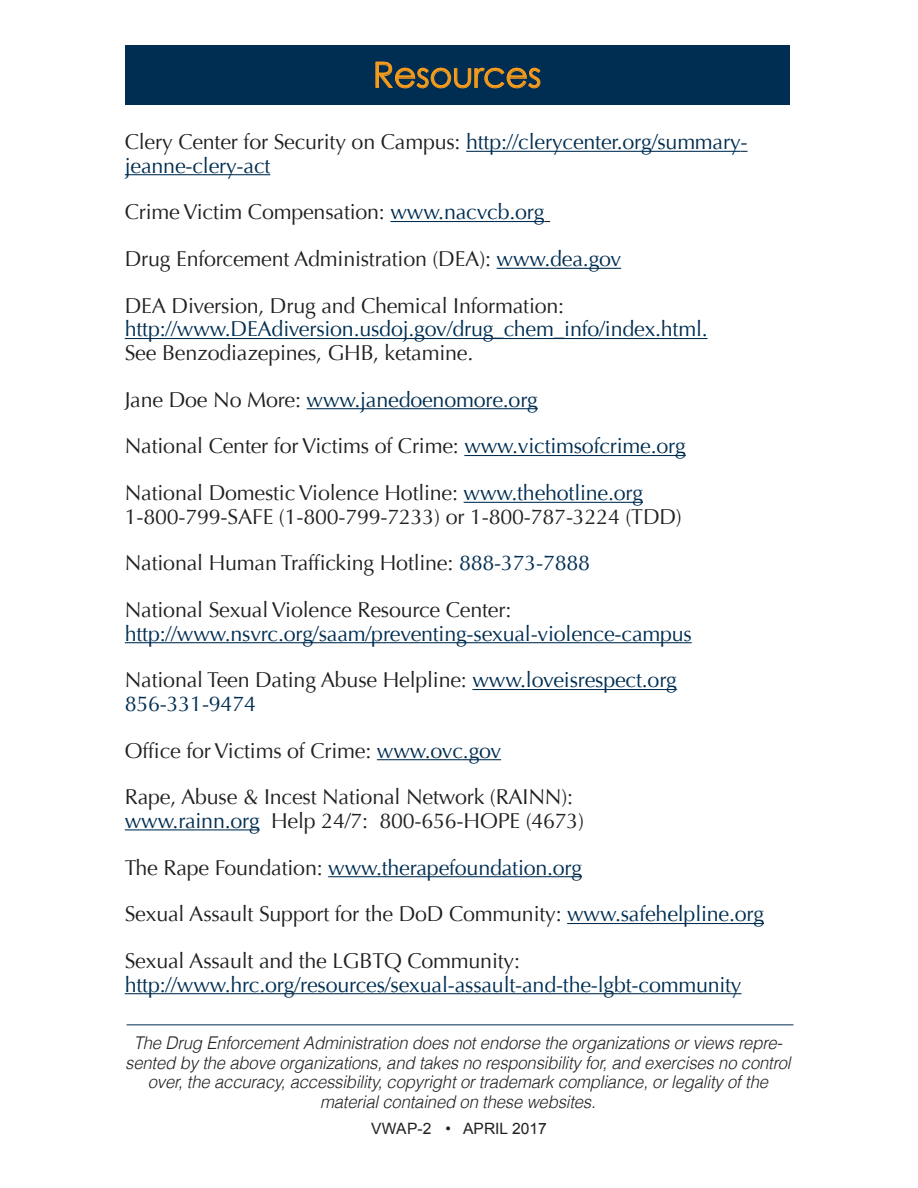
<style>
.page{position:relative;width:918px;height:1188px;background:#fff}
.page>*{position:absolute;margin:0;border:0;box-sizing:border-box;transform-origin:0 0}
.t1{font:35.1px "Century Gothic";letter-spacing:-.01em;color:#f89c1c}
.t2{font:21.45px/23.4px "Optima";letter-spacing:-.01em;color:#231f20}
.t3{font:21.45px/23.4px "Optima";letter-spacing:-.01em;color:#002e52}
.t4{font:italic 300 17.55px/19.5px "Helvetica";letter-spacing:-.01em;color:#231f20;text-align:center;scale:.95 1}
.t5{font:15.6px "Arial";color:#231f20}
.s1{color:#231f20}
.s2{color:#002e52}
</style>
<div class="page">
<hr style="left:466px;top:151px;width:275px;height:1px;background:#002e52">
<hr style="left:125px;top:174px;width:145px;height:1px;background:#002e52">
<hr style="left:390px;top:221px;width:154px;height:1px;background:#002e52">
<hr style="left:497px;top:268px;width:124px;height:1px;background:#002e52">
<hr style="left:125px;top:338px;width:583px;height:1px;background:#002e52">
<hr style="left:307px;top:408px;width:231px;height:1px;background:#002e52">
<hr style="left:464px;top:455px;width:222px;height:1px;background:#002e52">
<hr style="left:464px;top:502px;width:179px;height:1px;background:#002e52">
<hr style="left:125px;top:642px;width:567px;height:1px;background:#002e52">
<hr style="left:472px;top:689px;width:205px;height:1px;background:#002e52">
<hr style="left:377px;top:759px;width:124px;height:1px;background:#002e52">
<hr style="left:125px;top:829px;width:135px;height:1px;background:#002e52">
<hr style="left:328px;top:876px;width:254px;height:1px;background:#002e52">
<hr style="left:567px;top:923px;width:197px;height:1px;background:#002e52">
<hr style="left:125px;top:993px;width:616px;height:1px;background:#002e52">
<hr style="left:127px;top:1024px;width:666px;height:1px;background:#002e52">
<div style="left:125px;top:46px;width:665px;height:59px;background:#002e52"></div>
<svg style="left:375px;top:61px;width:166px;height:28px"></svg>
<h2 class="t1" style="left:373px;top:53px;width:170px">Resources</h2>
<p class="t3" style="left:125px;top:130px;width:624px"><span class="s1">Clery Center for Security on Campus:</span> http://clerycenter.org/summary&shy;jeanne-clery-act</p>
<p class="t2" style="left:125px;top:201px;width:421px">Crime Victim Compensation: <span class="s2">www.nacvcb.org</span></p>
<p class="t2" style="left:125px;top:247px;width:498px">Drug Enforcement Administration (DEA): <span class="s2">www.dea.gov</span></p>
<p class="t2" style="left:125px;top:294px;width:584px">DEA Diversion, Drug and Chemical Information: <span class="s2">http://www.DEAdiversion.usdoj.gov/drug_chem_info/index.html.<br></span>See Benzodiazepines, GHB, ketamine.</p>
<p class="t3" style="left:125px;top:388px;width:415px"><span class="s1">Jane Doe No More:</span> www.janedoenomore.org</p>
<p class="t2" style="left:125px;top:435px;width:563px">National Center for Victims of Crime: <span class="s2">www.victimsofcrime.org</span></p>
<p class="t2" style="left:125px;top:481px;width:559px">National Domestic Violence Hotline: <span class="s2">www.thehotline.org<br></span>1-800-799-SAFE (1-800-799-7233) or 1-800-787-3224 (TDD)</p>
<p class="t2" style="left:125px;top:552px;width:467px">National Human Trafficking Hotline: <span class="s2">888-373-7888</span></p>
<p class="t3" style="left:125px;top:599px;width:569px"><span class="s1">National Sexual Violence Resource Center: </span>http://www.nsvrc.org/saam/preventing-sexual-violence-campus</p>
<p class="t3" style="left:125px;top:669px;width:554px"><span class="s1">National Teen Dating Abuse Helpline:</span> www.loveisrespect.org<br>856-331-9474</p>
<p class="t2" style="left:125px;top:739px;width:378px">Office for Victims of Crime: <span class="s2">www.ovc.gov</span></p>
<p class="t2" style="left:125px;top:786px;width:461px">Rape, Abuse &amp; Incest National Network (RAINN): <span class="s2">www.rainn.org</span> Help 24/7: 800-656-HOPE (4673)</p>
<p class="t3" style="left:125px;top:856px;width:459px"><span class="s1">The Rape Foundation:</span> www.therapefoundation.org</p>
<p class="t2" style="left:125px;top:903px;width:641px">Sexual Assault Support for the DoD Community: <span class="s2">www.safehelpline.org</span></p>
<p class="t3" style="left:125px;top:949px;width:618px"><span class="s1">Sexual Assault and the LGBTQ Community: </span>http://www.hrc.org/resources/sexual-assault-and-the-lgbt-community</p>
<p class="t4" style="left:125px;top:1033px;width:702px">The Drug Enforcement Administration does not endorse the organizations or views repre&shy;sented by the above organizations, and takes no responsibility for, and exercises no control over, the accuracy, accessibility, copyright or trademark compliance, or legality of the material contained on these websites.</p>
<p class="t5" style="left:371px;top:1118px;width:177px">VWAP-2 • APRIL 2017</p>
</div>
